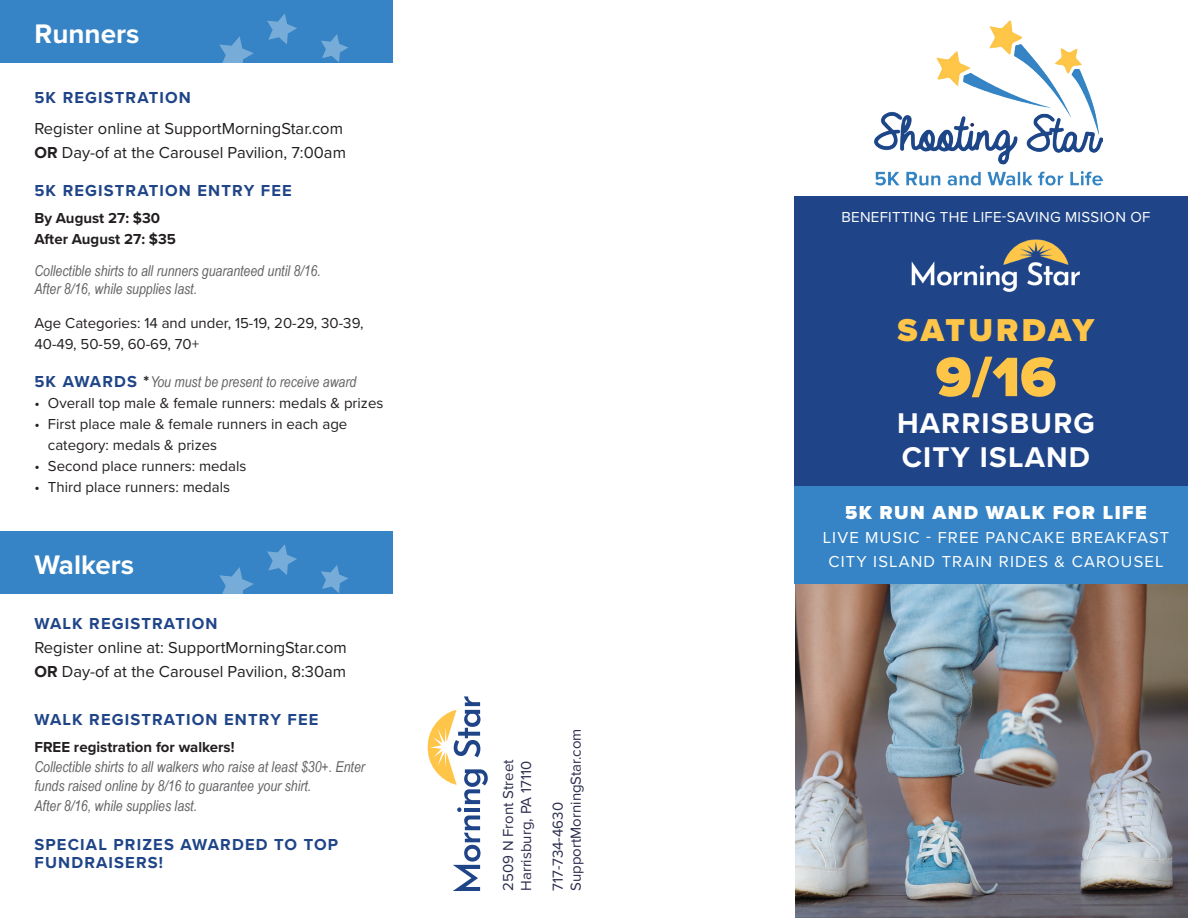
<style>
.page{position:relative;width:1188px;height:918px;background:#fff}
.page>*{position:absolute;margin:0;border:0;box-sizing:border-box;transform-origin:0 0}
.t1{font:900 57.45px "Proxima Nova";color:#ffc549}
.t2{font:900 32.85px "Proxima Nova";letter-spacing:.1em;color:#ffc549}
.t3{font:700 29.55px "Proxima Nova";letter-spacing:.04em;color:#fff}
.t4{font:700 27.9px "Proxima Nova";color:#fff}
.t5{font:900 19.5px "Proxima Nova";letter-spacing:.07em;color:#fff}
.t6{font:16.5px "Proxima Nova";color:#231f20}
.t7{font:700 16.5px "Proxima Nova";letter-spacing:.07em;color:#1f4588}
.t8{font:16.5px "Proxima Nova";letter-spacing:.07em;color:#fff}
.t9{font:italic 15px/19.5px "Arial Narrow";color:#636466}
.t10{font:15px/21px "Proxima Nova";color:#231f20}
.t11{font:15px "Proxima Nova";color:#2c2d4c}
.t12{font:15px "Proxima Nova";letter-spacing:.02em;color:#fff}
.t13{font:700 15px/21px "Proxima Nova";color:#231f20}
.s1{font-weight:700}
.s2{font-family:"Proxima Nova";font-weight:700;font-style:normal;font-size:16.5px;color:#1f4588}
.s3{font-family:"Proxima Nova";font-weight:700;font-style:normal;font-size:16.5px;color:#231f20}
.s4{font-family:"Proxima Nova";font-weight:700;font-style:normal;color:#231f20}
</style>
<div class="page">
<img style="left:795px;top:584px;width:393px;height:334px">
<div style="left:0;top:0;width:393px;height:63px;background:#3684c5"></div>
<div style="left:0;top:531px;width:393px;height:63px;background:#3684c5"></div>
<div style="left:794px;top:197px;width:394px;height:387px;background:#1f4588"></div>
<div style="left:795px;top:486px;width:393px;height:98px;background:#3684c5"></div>
<svg style="left:219px;top:36px;width:35px;height:27px"></svg>
<svg style="left:267px;top:13px;width:30px;height:31px"></svg>
<svg style="left:321px;top:34px;width:27px;height:28px"></svg>
<svg style="left:219px;top:567px;width:35px;height:27px"></svg>
<svg style="left:267px;top:544px;width:30px;height:31px"></svg>
<svg style="left:321px;top:565px;width:27px;height:28px"></svg>
<img style="left:875px;top:21px;width:228px;height:165px">
<img style="left:911px;top:239px;width:169px;height:53px">
<svg style="left:428px;top:696px;width:60px;height:195px"></svg>
<p class="t4" style="left:34px;top:13px;width:106px">Runners</p>
<p class="t7" style="left:34px;top:86px;width:158px">5K REGISTRATION</p>
<p class="t6" style="left:34px;top:116px;width:310px">Register online at SupportMorningStar.com</p>
<p class="t6" style="left:34px;top:140px;width:313px"><span class="s1">OR</span> Day-of at the Carousel Pavilion, 7:00am</p>
<p class="t7" style="left:34px;top:178px;width:259px">5K REGISTRATION ENTRY FEE</p>
<p class="t13" style="left:34px;top:208px;width:143px">By August 27: $30<br>After August 27: $35</p>
<p class="t9" style="left:34px;top:261px;width:288px;line-height:18px">Collectible shirts to all runners guaranteed until 8/16.<br>After 8/16, while supplies last.</p>
<p class="t10" style="left:34px;top:312px;width:331px">Age Categories: 14 and under, 15-19, 20-29, 30-39,<br>40-49, 50-59, 60-69, 70+</p>
<p class="t9" style="left:34px;top:372px;width:323px"><span class="s2">5K AWARDS</span> <span class="s3">*</span>You must be present to receive award</p>
<p class="t10" style="left:34px;top:392px;width:350px">• Overall top male &amp; female runners: medals &amp; prizes</p>
<p class="t10" style="left:48px;top:413px;width:301px;text-indent:-14px">• First place male &amp; female runners in each age category: medals &amp; prizes</p>
<p class="t10" style="left:34px;top:455px;width:214px">• Second place runners: medals</p>
<p class="t10" style="left:34px;top:476px;width:197px">• Third place runners: medals</p>
<p class="t4" style="left:34px;top:544px;width:101px">Walkers</p>
<p class="t7" style="left:34px;top:611px;width:185px">WALK REGISTRATION</p>
<p class="t6" style="left:34px;top:635px;width:314px">Register online at: SupportMorningStar.com</p>
<p class="t6" style="left:34px;top:659px;width:313px"><span class="s1">OR</span> Day-of at the Carousel Pavilion, 8:30am</p>
<p class="t7" style="left:34px;top:707px;width:286px">WALK REGISTRATION ENTRY FEE</p>
<p class="t9" style="left:34px;top:737px;width:332px"><span class="s4">FREE registration for walkers!<br></span>Collectible shirts to all walkers who raise at least $30+. Enter funds raised online by 8/16 to guarantee your shirt.<br>After 8/16, while supplies last.</p>
<p class="t7" style="left:34px;top:832px;width:305px">SPECIAL PRIZES AWARDED TO TOP</p>
<p class="t7" style="left:34px;top:850px;width:130px">FUNDRAISERS!</p>
<p class="t11" style="left:497px;top:891px;width:133px;rotate:-90deg">2509 N Front Street</p>
<p class="t11" style="left:515px;top:891px;width:132px;rotate:-90deg">Harrisburg, PA 17110</p>
<p class="t11" style="left:565px;top:891px;width:164px;rotate:-90deg">SupportMorningStar.com</p>
<p class="t11" style="left:547px;top:891px;width:90px;rotate:-90deg">717-734-4630</p>
<p class="t12" style="left:841px;top:206px;width:311px">BENEFITTING THE LIFE-SAVING MISSION OF</p>
<p class="t2" style="left:897px;top:306px;width:198px">SATURDAY</p>
<p class="t1" style="left:936px;top:334px;width:122px">9/16</p>
<p class="t3" style="left:897px;top:401px;width:199px">HARRISBURG</p>
<p class="t3" style="left:902px;top:435px;width:190px">CITY ISLAND</p>
<p class="t5" style="left:845px;top:498px;width:303px">5K RUN AND WALK FOR LIFE</p>
<p class="t8" style="left:823px;top:525px;width:348px">LIVE MUSIC - FREE PANCAKE BREAKFAST</p>
<p class="t8" style="left:828px;top:549px;width:337px">CITY ISLAND TRAIN RIDES &amp; CAROUSEL</p>
</div>
